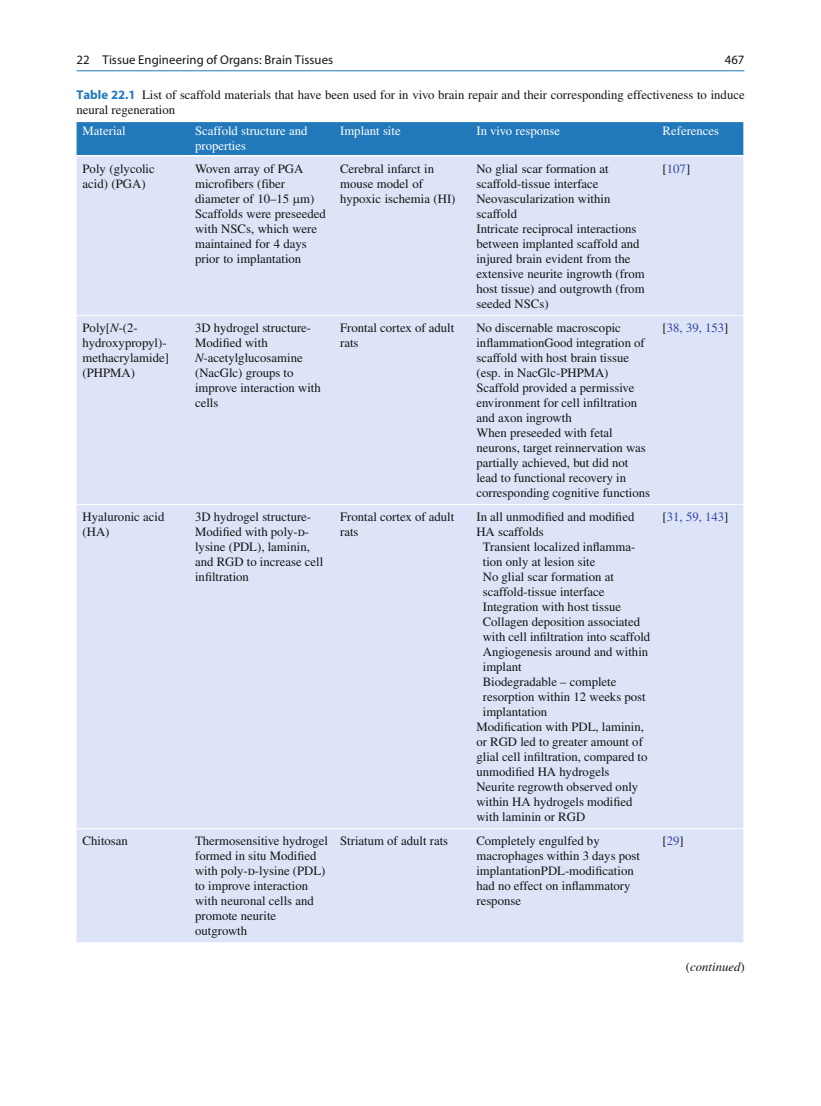
<style>
.page{position:relative;width:821px;height:1106px;background:#fff}
.page>*{position:absolute;margin:0;border:0;box-sizing:border-box;transform-origin:0 0}
.t1{font:12.75px/15px "Times";color:#131413}
.t2{font:12.75px/15px "Times";color:#fff}
.t3{font:12.75px "Myriad";letter-spacing:.005em;color:#131413}
.t4{font:12.75px "Times";color:#2e45a1}
.t5{font:italic 12.75px "Times";color:#131413}
.s1{font-family:"Myriad";font-weight:700;color:#2178ba}
.s2{color:#131413}
.s3{font-style:italic}
.s4{font-family:"Times Roman SC"}
.s5{color:#2e45a1}
.s6{font-style:normal}
</style>
<div class="page">
<hr style="left:77px;top:70px;width:667px;height:1px;background:#2178ba">
<div style="left:77px;top:122px;width:666px;height:33px;background:#2178ba"></div>
<div style="left:77px;top:156px;width:666px;height:786px;background:#dde4f8"></div>
<hr style="left:470px;top:504px;width:186px;height:1px;background:#fff">
<hr style="left:470px;top:828px;width:186px;height:1px;background:#fff">
<hr style="left:334px;top:504px;width:136px;height:1px;background:#fff">
<hr style="left:334px;top:828px;width:136px;height:1px;background:#fff">
<hr style="left:189px;top:504px;width:145px;height:1px;background:#fff">
<hr style="left:189px;top:828px;width:145px;height:1px;background:#fff">
<hr style="left:77px;top:504px;width:112px;height:1px;background:#fff">
<hr style="left:77px;top:828px;width:112px;height:1px;background:#fff">
<hr style="left:656px;top:504px;width:87px;height:1px;background:#fff">
<hr style="left:656px;top:828px;width:87px;height:1px;background:#fff">
<hr style="left:77px;top:315px;width:112px;height:1px;background:#fff">
<hr style="left:189px;top:315px;width:145px;height:1px;background:#fff">
<hr style="left:334px;top:315px;width:136px;height:1px;background:#fff">
<hr style="left:470px;top:315px;width:186px;height:1px;background:#fff">
<hr style="left:656px;top:315px;width:87px;height:1px;background:#fff">
<svg style="left:293px;top:197px;width:7px;height:9px"></svg>
<p class="t3" style="left:77px;top:54px;width:258px">22 Tissue Engineering of Organs: Brain Tissues</p>
<p class="t3" style="left:725px;top:54px;width:21px">467</p>
<p class="t1" style="left:77px;top:87px;width:669px"><span class="s1">Table 22.1</span> List of scaffold materials that have been used for in vivo brain repair and their corresponding effectiveness to induce neural regeneration</p>
<p class="t2" style="left:83px;top:124px;width:45px">Material</p>
<p class="t2" style="left:195px;top:124px;width:114px">Scaffold structure and properties</p>
<p class="t2" style="left:340px;top:124px;width:62px">Implant site</p>
<p class="t2" style="left:476px;top:124px;width:85px">In vivo response</p>
<p class="t2" style="left:662px;top:124px;width:58px">References</p>
<p class="t1" style="left:83px;top:161px;width:74px">Poly (glycolic acid) (PGA)</p>
<p class="t1" style="left:195px;top:161px;width:132px">Woven array of PGA microfibers (fiber diameter of 10–15 m)<br>Scaffolds were preseeded with NSCs, which were maintained for 4 days prior to implantation</p>
<p class="t1" style="left:340px;top:161px;width:117px">Cerebral infarct in mouse model of hypoxic ischemia (HI)</p>
<p class="t1" style="left:476px;top:161px;width:170px">No glial scar formation at scaffold-tissue interface<br>Neovascularization within scaffold<br>Intricate reciprocal interactions between implanted scaffold and injured brain evident from the extensive neurite ingrowth (from host tissue) and outgrowth (from seeded NSCs)</p>
<p class="t4" style="left:662px;top:161px;width:29px"><span class="s2">[</span>107<span class="s2">]</span></p>
<p class="t1" style="left:83px;top:320px;width:88px">Poly[<span class="s3">N</span>-(2- hydroxypropyl)- methacrylamide] (PHPMA)</p>
<p class="t1" style="left:195px;top:320px;width:127px">3D hydrogel structure-<br>Modified with<br><span class="s3">N</span>-acetylglucosamine (NacGlc) groups to improve interaction with cells</p>
<p class="t1" style="left:340px;top:320px;width:116px">Frontal cortex of adult rats</p>
<p class="t1" style="left:476px;top:320px;width:175px">No discernable macroscopic inflammationGood integration of scaffold with host brain tissue (esp. in NacGlc-PHPMA)<br>Scaffold provided a permissive environment for cell infiltration and axon ingrowth<br>When preseeded with fetal neurons, target reinnervation was partially achieved, but did not lead to functional recovery in corresponding cognitive functions</p>
<p class="t4" style="left:662px;top:320px;width:67px"><span class="s2">[</span>38, 39, 153<span class="s2">]</span></p>
<p class="t1" style="left:83px;top:509px;width:83px">Hyaluronic acid (HA)</p>
<p class="t1" style="left:195px;top:509px;width:130px">3D hydrogel structure-<br>Modified with poly-<span class="s4">d&shy;</span>lysine (PDL), laminin, and RGD to increase cell infiltration</p>
<p class="t1" style="left:340px;top:509px;width:116px">Frontal cortex of adult rats</p>
<p class="t1" style="left:476px;top:509px;width:159px">In all unmodified and modified</p>
<p class="t4" style="left:662px;top:509px;width:67px"><span class="s2">[</span>31, 59, 143<span class="s2">]</span></p>
<p class="t1" style="left:476px;top:524px;width:69px">HA scaffolds</p>
<p class="t1" style="left:483px;top:539px;width:154px">Transient localized inflamma-</p>
<p class="t1" style="left:483px;top:554px;width:114px">tion only at lesion site</p>
<p class="t1" style="left:483px;top:569px;width:133px">No glial scar formation at</p>
<p class="t1" style="left:483px;top:584px;width:123px">scaffold-tissue interface</p>
<p class="t1" style="left:483px;top:599px;width:140px">Integration with host tissue</p>
<p class="t1" style="left:483px;top:614px;width:159px">Collagen deposition associated</p>
<p class="t1" style="left:483px;top:629px;width:169px">with cell infiltration into scaffold</p>
<p class="t1" style="left:483px;top:644px;width:167px">Angiogenesis around and within</p>
<p class="t1" style="left:483px;top:659px;width:40px">implant</p>
<p class="t1" style="left:483px;top:674px;width:135px">Biodegradable – complete</p>
<p class="t1" style="left:483px;top:689px;width:164px">resorption within 12 weeks post</p>
<p class="t1" style="left:483px;top:704px;width:66px">implantation</p>
<p class="t1" style="left:476px;top:719px;width:169px">Modification with PDL, laminin,</p>
<p class="t1" style="left:476px;top:734px;width:168px">or RGD led to greater amount of</p>
<p class="t1" style="left:476px;top:749px;width:173px">glial cell infiltration, compared to</p>
<p class="t1" style="left:476px;top:764px;width:135px">unmodified HA hydrogels</p>
<p class="t1" style="left:476px;top:779px;width:163px">Neurite regrowth observed only</p>
<p class="t1" style="left:476px;top:794px;width:158px">within HA hydrogels modified</p>
<p class="t1" style="left:476px;top:809px;width:110px">with laminin or RGD</p>
<p class="t1" style="left:83px;top:833px;width:47px">Chitosan</p>
<p class="t1" style="left:195px;top:833px;width:134px">Thermosensitive hydrogel formed in situ Modified with poly-<span class="s4">d</span>-lysine (PDL) to improve interaction with neuronal cells and promote neurite outgrowth</p>
<p class="t1" style="left:340px;top:833px;width:110px">Striatum of adult rats</p>
<p class="t1" style="left:476px;top:833px;width:165px">Completely engulfed by macrophages within 3 days post implantationPDL-modification had no effect on inflammatory response</p>
<p class="t1" style="left:662px;top:833px;width:23px">[<span class="s5">29</span>]</p>
<p class="t5" style="left:686px;top:959px;width:60px"><span class="s6">(</span>continued<span class="s6">)</span></p>
</div>
